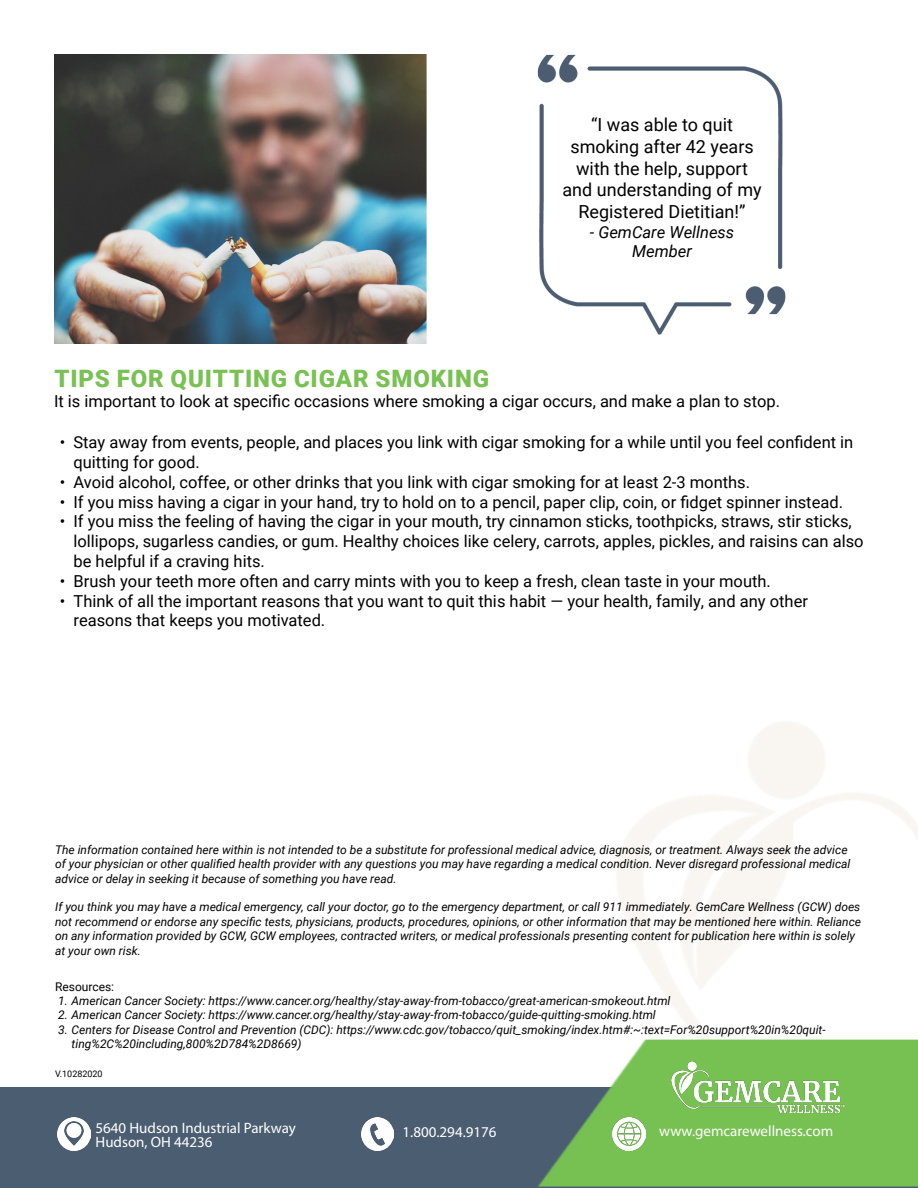
<style>
.page{position:relative;width:918px;height:1188px;background:#fff}
.page>*{position:absolute;margin:0;border:0;box-sizing:border-box;transform-origin:0 0}
.t1{font:900 24px "Roboto";letter-spacing:.035em;color:#78c152}
.t2{font:18px/21.6px "Roboto";color:#000;text-align:center}
.t3{font:16.5px/19.8px "Roboto";color:#000}
.t4{font:italic 16.5px/19.8px "Roboto";color:#000;text-align:center}
.t5{font:15px/13.5px "Myriad Pro";color:#fff}
.t6{font:italic 12px/14.4px "Roboto";color:#000}
.t7{font:12px "Roboto";color:#000}
.t8{font:9px "Roboto";color:#000}
</style>
<div class="page">
<div style="left:0;top:1087px;width:918px;height:101px;background:#4b5d71"></div>
<img style="left:538px;top:1040px;width:380px;height:147px">
<img style="left:671px;top:1061px;width:176px;height:52px">
<img style="left:362px;top:1118px;width:31px;height:32px">
<img style="left:613px;top:1118px;width:33px;height:33px">
<img style="left:58px;top:1118px;width:32px;height:32px">
<img style="left:54px;top:54px;width:373px;height:290px">
<img style="left:502px;top:53px;width:320px;height:292px">
<h2 class="t2" style="left:563px;top:113px;width:201px">“I was able to quit smoking after 42 years with the help, support and understanding of my<br>Registered Dietitian!”</h2>
<h3 class="t4" style="left:590px;top:221px;width:146px">- GemCare Wellness<br>Member</h3>
<h1 class="t1" style="left:54px;top:362px;width:436px">TIPS FOR QUITTING CIGAR SMOKING</h1>
<h3 class="t3" style="left:54px;top:390px;width:728px">It is important to look at specific occasions where smoking a cigar occurs, and make a plan to stop.</h3>
<h3 class="t3" style="left:73px;top:432px;width:781px;text-indent:-13px">• Stay away from events, people, and places you link with cigar smoking for a while until you feel confident in quitting for good.</h3>
<h3 class="t3" style="left:60px;top:471px;width:692px">• Avoid alcohol, coffee, or other drinks that you link with cigar smoking for at least 2-3 months.</h3>
<h3 class="t3" style="left:60px;top:491px;width:785px">• If you miss having a cigar in your hand, try to hold on to a pencil, paper clip, coin, or fidget spinner instead.</h3>
<p class="t3" style="left:73px;top:511px;width:792px;text-indent:-13px">• If you miss the feeling of having the cigar in your mouth, try cinnamon sticks, toothpicks, straws, stir sticks, lollipops, sugarless candies, or gum. Healthy choices like celery, carrots, apples, pickles, and raisins can also be helpful if a craving hits.</p>
<h3 class="t3" style="left:60px;top:570px;width:712px">• Brush your teeth more often and carry mints with you to keep a fresh, clean taste in your mouth.</h3>
<h3 class="t3" style="left:73px;top:590px;width:736px;text-indent:-13px">• Think of all the important reasons that you want to quit this habit — your health, family, and any other reasons that keeps you motivated.</h3>
<p class="t6" style="left:55px;top:842px;width:797px">The information contained here within is not intended to be a substitute for professional medical advice, diagnosis, or treatment. Always seek the advice of your physician or other qualified health provider with any questions you may have regarding a medical condition. Never disregard professional medical advice or delay in seeking it because of something you have read.</p>
<p class="t6" style="left:55px;top:900px;width:808px">If you think you may have a medical emergency, call your doctor, go to the emergency department, or call 911 immediately. GemCare Wellness (GCW) does not recommend or endorse any specific tests, physicians, products, procedures, opinions, or other information that may be mentioned here within. Reliance on any information provided by GCW, GCW employees, contracted writers, or medical professionals presenting content for publication here within is solely at your own risk.</p>
<p class="t7" style="left:55px;top:978px;width:61px">Resources:</p>
<p class="t6" style="left:58px;top:993px;width:614px">1. American Cancer Society: https://www.cancer.org/healthy/stay-away-from-tobacco/great-american-smokeout.html</p>
<p class="t6" style="left:58px;top:1008px;width:599px">2. American Cancer Society: https://www.cancer.org/healthy/stay-away-from-tobacco/guide-quitting-smoking.html</p>
<p class="t6" style="left:72px;top:1022px;width:756px;text-indent:-14px">3. Centers for Disease Control and Prevention (CDC): https://www.cdc.gov/tobacco/quit_smoking/index.htm#:~:text=For%20support%20in%20quit&shy;ting%2C%20including,800%2D784%2D8669)</p>
<p class="t8" style="left:55px;top:1068px;width:49px">V.10282020</p>
<p class="t5" style="left:96px;top:1121px;width:202px">5640 Hudson Industrial Parkway<br>Hudson, OH 44236</p>
<p class="t5" style="left:403px;top:1125px;width:95px">1.800.294.9176</p>
<p class="t5" style="left:659px;top:1124px;width:176px">www.gemcarewellness.com</p>
</div>
